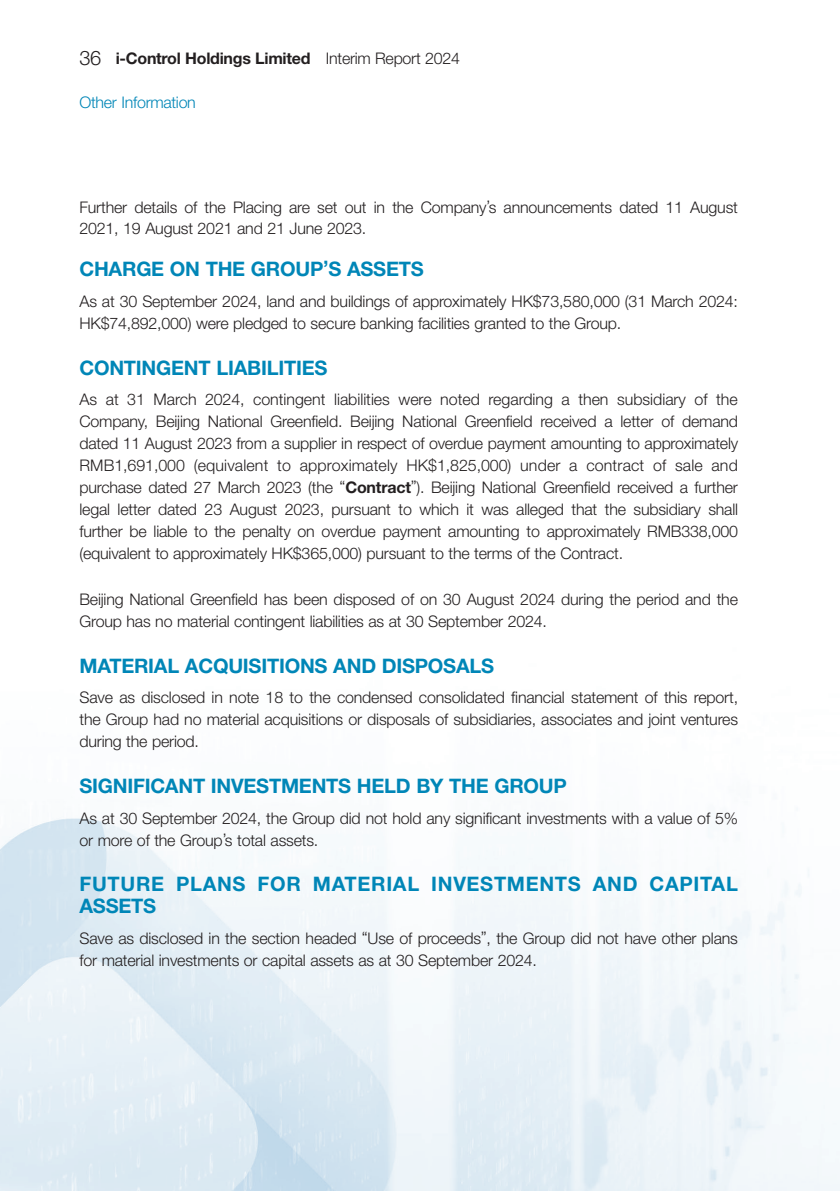
<style>
.page{position:relative;width:840px;height:1191px;background:#fff}
.page>*{position:absolute;margin:0;border:0;box-sizing:border-box;transform-origin:0 0}
.t1{font:700 20px "Helvetica Neue LT Std";letter-spacing:-.01em;color:#0086b7}
.t2{font:700 20px/22px "Helvetica Neue LT Std";letter-spacing:.035em;color:#0086b7}
.t3{font:300 16px/22px "Helvetica Neue LT Std";letter-spacing:-.01em;color:#231f20}
.t4{font:700 16px "Helvetica Neue LT Std";letter-spacing:-.015em;color:#231f20}
.t5{font:300 16px "Helvetica Neue LT Std";letter-spacing:-.02em;color:#0086b7}
.s1{font-weight:300;font-size:20px}
.s2{font-weight:300}
.s3{font-weight:700}
</style>
<div class="page">
<img style="left:0;top:818px;width:839px;height:373px">
<p class="t4" style="left:79px;top:48px;width:381px"><span class="s1">36</span> i-Control Holdings Limited <span class="s2">Interim Report 2024</span></p>
<p class="t5" style="left:79px;top:92px;width:118px">Other Information</p>
<p class="t3" style="left:79px;top:196px;width:659px;line-height:21.2px">Further details of the Placing are set out in the Company’s announcements dated 11 August<br>2021, 19 August 2021 and 21 June 2023.</p>
<p class="t1" style="left:79px;top:257px;width:345px">CHARGE ON THE GROUP’S ASSETS</p>
<p class="t3" style="left:79px;top:290px;width:659px">As at 30 September 2024, land and buildings of approximately HK$73,580,000 (31 March 2024:<br>HK$74,892,000) were pledged to secure banking facilities granted to the Group.</p>
<p class="t1" style="left:79px;top:355px;width:249px">CONTINGENT LIABILITIES</p>
<p class="t3" style="left:79px;top:388px;width:660px;text-align:justify">As at 31 March 2024, contingent liabilities were noted regarding a then subsidiary of the Company, Beijing National Greenfield. Beijing National Greenfield received a letter of demand dated 11 August 2023 from a supplier in respect of overdue payment amounting to approximately RMB1,691,000 (equivalent to approximately HK$1,825,000) under a contract of sale and purchase dated 27 March 2023 (the “<span class="s3">Contract</span>”). Beijing National Greenfield received a further legal letter dated 23 August 2023, pursuant to which it was alleged that the subsidiary shall further be liable to the penalty on overdue payment amounting to approximately RMB338,000 (equivalent to approximately HK$365,000) pursuant to the terms of the Contract.</p>
<p class="t3" style="left:79px;top:588px;width:659px">Beijing National Greenfield has been disposed of on 30 August 2024 during the period and the<br>Group has no material contingent liabilities as at 30 September 2024.</p>
<p class="t1" style="left:79px;top:653px;width:416px">MATERIAL ACQUISITIONS AND DISPOSALS</p>
<p class="t3" style="left:79px;top:686px;width:659px;text-align:justify">Save as disclosed in note 18 to the condensed consolidated financial statement of this report, the Group had no material acquisitions or disposals of subsidiaries, associates and joint ventures during the period.</p>
<p class="t1" style="left:79px;top:773px;width:488px">SIGNIFICANT INVESTMENTS HELD BY THE GROUP</p>
<p class="t3" style="left:79px;top:806px;width:659px">As at 30 September 2024, the Group did not hold any significant investments with a value of 5% or more of the Group’s total assets.</p>
<p class="t2" style="left:79px;top:873px;width:659px">FUTURE PLANS FOR MATERIAL INVESTMENTS AND CAPITAL<br>ASSETS</p>
<p class="t3" style="left:79px;top:927px;width:659px">Save as disclosed in the section headed “Use of proceeds”, the Group did not have other plans for material investments or capital assets as at 30 September 2024.</p>
</div>
